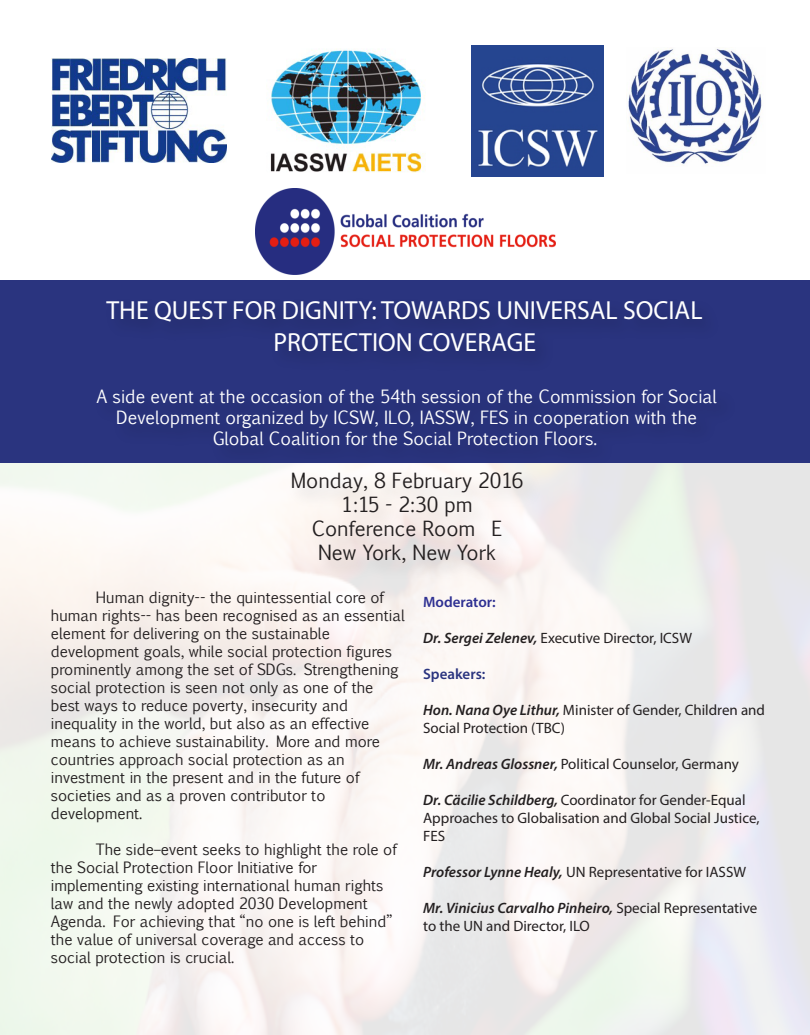
<style>
.page{position:relative;width:810px;height:1035px;background:#fff}
.page>*{position:absolute;margin:0;border:0;box-sizing:border-box;transform-origin:0 0}
.t1{font:26.25px/31.5px "Myriad Pro";color:#fff;text-align:center}
.t2{font:20px/24px "Euphemia CAS";color:#231f20;text-align:center}
.t3{font:17.5px/21px "Euphemia CAS";color:#fff;text-align:center}
.t4{font:15px/18px "Euphemia CAS";color:#231f20}
.t5{font:15px/18px "Myriad Pro";color:#231f20}
.t6{font:600 15px "Myriad Pro";color:#2e3092}
.t7{font:600 15px "Myriad Pro";color:#2a347f}
.s1{font-weight:600;font-style:italic}
</style>
<div class="page">
<img style="left:52px;top:59px;width:175px;height:103px">
<img style="left:255px;top:189px;width:300px;height:86px">
<img style="left:270px;top:48px;width:155px;height:125px">
<img style="left:627px;top:48px;width:135px;height:117px">
<img style="left:471px;top:45px;width:133px;height:131px">
<div style="left:0;top:281px;width:810px;height:182px;background:#2a347f"></div>
<h1 class="t1" style="left:107px;top:294px;width:598px">THE QUEST FOR DIGNITY: TOWARDS UNIVERSAL SOCIAL<br>PROTECTION COVERAGE</h1>
<p class="t3" style="left:97px;top:386px;width:622px">A side event at the occasion of the 54th session of the Commission for Social<br>Development organized by ICSW, ILO, IASSW, FES in cooperation with the<br>Global Coalition for the Social Protection Floors.</p>
<h2 class="t2" style="left:291px;top:468px;width:234px">Monday, 8 February 2016<br>1:15 - 2:30 pm<br>Conference Room E<br>New York, New York</h2>
<p class="t4" style="left:51px;top:588px;width:355px;text-indent:45px">Human dignity-- the quintessential core of human rights-- has been recognised as an essential element for delivering on the sustainable development goals, while social protection figures prominently among the set of SDGs. Strengthening social protection is seen not only as one of the best ways to reduce poverty, insecurity and inequality in the world, but also as an effective means to achieve sustainability. More and more countries approach social protection as an investment in the present and in the future of societies and as a proven contributor to development.</p>
<p class="t4" style="left:51px;top:840px;width:348px;text-indent:45px">The side–event seeks to highlight the role of the Social Protection Floor Initiative for implementing existing international human rights law and the newly adopted 2030 Development Agenda. For achieving that “no one is left behind” the value of universal coverage and access to social protection is crucial.</p>
<p class="t6" style="left:423px;top:592px;width:74px">Moderator:</p>
<p class="t5" style="left:423px;top:628px;width:270px"><span class="s1">Dr. Sergei Zelenev,</span> Executive Director, ICSW</p>
<p class="t7" style="left:423px;top:664px;width:64px">Speakers:</p>
<p class="t5" style="left:423px;top:700px;width:343px"><span class="s1">Hon. Nana Oye Lithur,</span> Minister of Gender, Children and<br>Social Protection (TBC)</p>
<p class="t5" style="left:423px;top:754px;width:317px"><span class="s1">Mr. Andreas Glossner,</span> Political Counselor, Germany</p>
<p class="t5" style="left:423px;top:790px;width:338px"><span class="s1">Dr. Cäcilie Schildberg,</span> Coordinator for Gender-Equal<br>Approaches to Globalisation and Global Social Justice,<br>FES</p>
<p class="t5" style="left:423px;top:862px;width:324px"><span class="s1">Professor Lynne Healy,</span> UN Representative for IASSW</p>
<p class="t5" style="left:423px;top:898px;width:336px"><span class="s1">Mr. Vinicius Carvalho Pinheiro,</span> Special Representative to the UN and Director, ILO</p>
</div>
